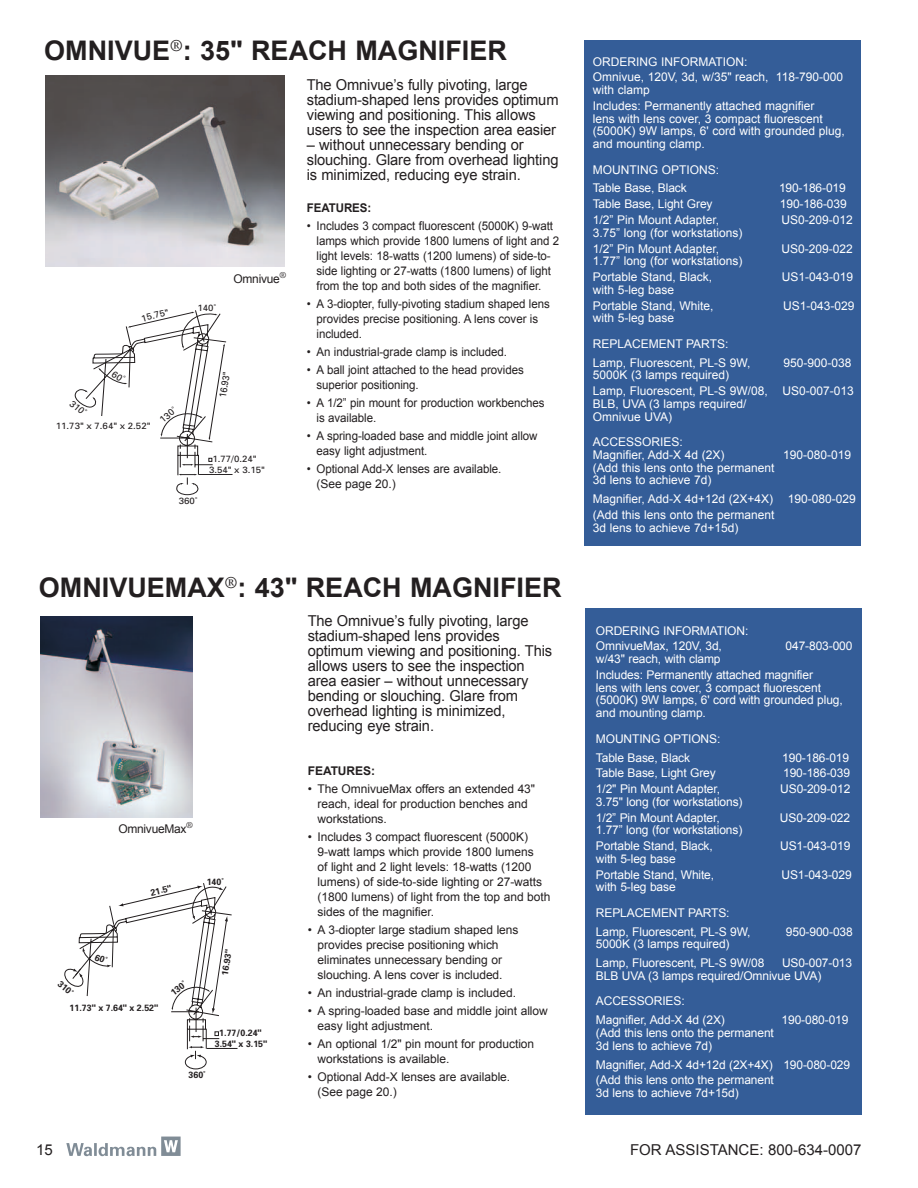
<style>
.page{position:relative;width:918px;height:1188px;background:#fff}
.page>*{position:absolute;margin:0;border:0;box-sizing:border-box;transform-origin:0 0}
.t1{font:700 27px "Arial";color:#231f20}
.t2{font:15px/15px "Arial";letter-spacing:-.01em;color:#231f20}
.t3{font:12px/15.8px "Arial";letter-spacing:-.01em;color:#fff}
.t4{font:12px/15px "Arial";letter-spacing:-.005em;color:#231f20}
.t5{font:12px/15px "Arial";letter-spacing:-.005em;color:#231f20;scale:.96 1}
.t6{font:12px "Arial";letter-spacing:-.025em;color:#231f20}
.t7{font:700 12px "Arial";letter-spacing:-.005em;color:#231f20;scale:.96 1}
.t8{font:700 12px "Arial";letter-spacing:-.005em;color:#231f20}
.t9{font:9.6px "Univers";color:#231f20;scale:.94 1}
.t10{font:9.3px "Univers";color:#231f20}
.t11{font:700 9.15px/10.8px "Univers";color:#231f20;text-align:center}
.t12{font:9px "Univers";color:#231f20;scale:1.07 1}
.t13{font:700 9px "Univers";color:#231f20}
.t14{font:9px "Univers";color:#231f20;scale:1.06 1}
.t15{font:700 8.85px "Univers";color:#231f20}
.s1{color:#fff}
</style>
<div class="page">
<img style="left:45px;top:76px;width:239px;height:191px">
<div style="left:585px;top:608px;width:277px;height:507px;background:#345d98"></div>
<div style="left:584px;top:40px;width:277px;height:506px;background:#345d98"></div>
<img style="left:40px;top:616px;width:152px;height:201px">
<svg style="left:66px;top:1137px;width:115px;height:19px"></svg>
<svg style="left:74px;top:310px;width:159px;height:185px"></svg>
<svg style="left:64px;top:883px;width:174px;height:186px"></svg>
<h1 class="t1" style="left:44px;top:35px;width:464px">OMNIVUE<sup>®</sup>: 35" REACH MAGNIFIER</h1>
<p class="t2" style="left:307px;top:77px;width:253px">The Omnivue’s fully pivoting, large stadium-shaped lens provides optimum viewing and positioning. This allows users to see the inspection area easier</p>
<p class="t2" style="left:307px;top:137px;width:253px">– without unnecessary bending or slouching. Glare from overhead lighting is minimized, reducing eye strain.</p>
<p class="t7" style="left:307px;top:201px;width:69px">FEATURES:</p>
<p class="t5" style="left:317px;top:218px;width:254px;text-indent:-10px">• Includes 3 compact fluorescent (5000K) 9-watt lamps which provide 1800 lumens of light and 2 light levels: 18-watts (1200 lumens) of side-to&shy;side lighting or 27-watts (1800 lumens) of light from the top and both sides of the magnifier.</p>
<p class="t5" style="left:317px;top:296px;width:245px;text-indent:-10px">• A 3-diopter, fully-pivoting stadium shaped lens provides precise positioning. A lens cover is included.</p>
<p class="t5" style="left:307px;top:344px;width:210px">• An industrial-grade clamp is included.</p>
<p class="t5" style="left:317px;top:362px;width:217px;text-indent:-10px">• A ball joint attached to the head provides superior positioning.</p>
<p class="t5" style="left:317px;top:395px;width:239px;text-indent:-10px">• A 1/2” pin mount for production workbenches is available.</p>
<p class="t5" style="left:317px;top:428px;width:232px;text-indent:-10px">• A spring-loaded base and middle joint allow easy light adjustment.</p>
<p class="t5" style="left:317px;top:461px;width:194px;text-indent:-10px">• Optional Add-X lenses are available. (See page 20.)</p>
<p class="t12" style="left:179px;top:497px;width:19px">360˚</p>
<p class="t6" style="left:234px;top:272px;width:54px">Omnivue<sup>®</sup></p>
<p class="t12" style="left:198px;top:304px;width:19px">140˚</p>
<p class="t14" style="left:141px;top:315px;width:28px;rotate:-13deg">15.75"</p>
<p class="t9" style="left:219px;top:397px;width:29px;rotate:-81deg">16.93"</p>
<p class="t10" style="left:73px;top:399px;width:20px;rotate:37deg">310˚</p>
<p class="t12" style="left:56px;top:423px;width:90px">11.73" x 7.64" x 2.52"</p>
<p class="t10" style="left:159px;top:417px;width:20px;rotate:-36deg">130˚</p>
<p class="t12" style="left:213px;top:455px;width:43px">1.77/0.24"</p>
<p class="t12" style="left:209px;top:466px;width:54px">3.54" x 3.15"</p>
<h1 class="t1" style="left:39px;top:573px;width:524px">OMNIVUEMAX<sup>®</sup>: 43" REACH MAGNIFIER</h1>
<p class="t2" style="left:308px;top:614px;width:246px">The Omnivue’s fully pivoting, large stadium-shaped lens provides optimum viewing and positioning. This allows users to see the inspection area easier – without unnecessary bending or slouching. Glare from overhead lighting is minimized, reducing eye strain.</p>
<p class="t8" style="left:308px;top:764px;width:69px">FEATURES:</p>
<p class="t4" style="left:318px;top:781px;width:219px;text-indent:-10px">• The OmnivueMax offers an extended 43" reach, ideal for production benches and workstations.</p>
<p class="t4" style="left:318px;top:829px;width:234px;text-indent:-10px">• Includes 3 compact fluorescent (5000K)<br>9-watt lamps which provide 1800 lumens<br>of light and 2 light levels: 18-watts (1200 lumens) of side-to-side lighting or 27-watts (1800 lumens) of light from the top and both sides of the magnifier.</p>
<p class="t4" style="left:318px;top:922px;width:202px;text-indent:-10px">• A 3-diopter large stadium shaped lens provides precise positioning which eliminates unnecessary bending or slouching. A lens cover is included.</p>
<p class="t4" style="left:308px;top:985px;width:210px">• An industrial-grade clamp is included.</p>
<p class="t4" style="left:318px;top:1003px;width:232px;text-indent:-10px">• A spring-loaded base and middle joint allow easy light adjustment.</p>
<p class="t4" style="left:318px;top:1036px;width:218px;text-indent:-10px">• An optional 1/2" pin mount for production workstations is available.</p>
<p class="t4" style="left:318px;top:1069px;width:194px;text-indent:-10px">• Optional Add-X lenses are available. (See page 20.)</p>
<p class="t6" style="left:119px;top:822px;width:83px">OmnivueMax<sup>®</sup><span class="s1">t)</span></p>
<p class="t11" style="left:207px;top:878px;width:19px">140˚</p>
<p class="t11" style="left:150px;top:888px;width:23px;rotate:-14deg">21.5"</p>
<p class="t15" style="left:221px;top:975px;width:29px;rotate:-81deg">16.93"</p>
<p class="t13" style="left:170px;top:991px;width:19px;rotate:-38deg">130˚</p>
<p class="t13" style="left:61px;top:980px;width:19px;rotate:41deg">310˚</p>
<p class="t11" style="left:70px;top:1003px;width:90px">11.73" x 7.64" x 2.52"</p>
<p class="t11" style="left:215px;top:1028px;width:54px">1.77/0.24"<br>3.54" x 3.15"</p>
<p class="t11" style="left:189px;top:1070px;width:19px">360˚</p>
<p class="t3" style="left:593px;top:54px;width:252px">ORDERING INFORMATION:<br>Omnivue, 120V, 3d, w/35" reach, 118-790-000</p>
<p class="t3" style="left:593px;top:82px;width:223px">with clamp<br>Includes: Permanently attached magnifier</p>
<p class="t3" style="left:593px;top:112px;width:254px;line-height:12.8px">lens with lens cover, 3 compact fluorescent (5000K) 9W lamps, 6' cord with grounded plug, and mounting clamp.</p>
<p class="t3" style="left:593px;top:160px;width:128px;line-height:18.8px">MOUNTING OPTIONS:<br>Table Base, Black</p>
<p class="t3" style="left:779px;top:180px;width:68px">190-186-019</p>
<p class="t3" style="left:593px;top:196px;width:121px">Table Base, Light Grey</p>
<p class="t3" style="left:780px;top:196px;width:68px">190-186-039</p>
<p class="t3" style="left:593px;top:212px;width:128px">1/2” Pin Mount Adapter,</p>
<p class="t3" style="left:782px;top:212px;width:73px">US0-209-012</p>
<p class="t3" style="left:593px;top:225px;width:151px">3.75” long (for workstations)<br>1/2” Pin Mount Adapter,</p>
<p class="t3" style="left:782px;top:240px;width:73px">US0-209-022</p>
<p class="t3" style="left:593px;top:253px;width:151px">1.77” long (for workstations)<br>Portable Stand, Black,</p>
<p class="t3" style="left:782px;top:269px;width:73px">US1-043-019</p>
<p class="t3" style="left:593px;top:282px;width:122px">with 5-leg base<br>Portable Stand, White,</p>
<p class="t3" style="left:783px;top:298px;width:73px">US1-043-029</p>
<p class="t3" style="left:593px;top:305px;width:137px;line-height:25.5px">with 5-leg base<br>REPLACEMENT PARTS:</p>
<p class="t3" style="left:593px;top:355px;width:159px">Lamp, Fluorescent, PL-S 9W,</p>
<p class="t3" style="left:783px;top:355px;width:70px">950-900-038</p>
<p class="t3" style="left:593px;top:367px;width:263px">5000K (3 lamps required)<br>Lamp, Fluorescent, PL-S 9W/08, US0-007-013</p>
<p class="t3" style="left:593px;top:397px;width:155px;line-height:12.8px">BLB, UVA (3 lamps required/<br>Omnivue UVA)</p>
<p class="t3" style="left:593px;top:436px;width:133px;line-height:12.8px">ACCESSORIES:<br>Magnifier, Add-X 4d (2X)</p>
<p class="t3" style="left:783px;top:447px;width:70px">190-080-019</p>
<p class="t3" style="left:593px;top:461px;width:183px;line-height:12.8px">(Add this lens onto the permanent<br>3d lens to achieve 7d)</p>
<p class="t3" style="left:593px;top:491px;width:265px">Magnifier, Add-X 4d+12d (2X+4X) 190-080-029 (Add this lens onto the permanent</p>
<p class="t3" style="left:593px;top:520px;width:147px">3d lens to achieve 7d+15d)</p>
<p class="t3" style="left:596px;top:623px;width:154px">ORDERING INFORMATION:<br>OmnivueMax, 120V, 3d,</p>
<p class="t3" style="left:786px;top:638px;width:68px">047-803-000</p>
<p class="t3" style="left:596px;top:651px;width:219px">w/43" reach, with clamp<br>Includes: Permanently attached magnifier</p>
<p class="t3" style="left:596px;top:681px;width:248px;line-height:12.8px">lens with lens cover, 3 compact fluorescent (5000K) 9W lamps, 6' cord with grounded plug, and mounting clamp.</p>
<p class="t3" style="left:596px;top:729px;width:126px;line-height:18.8px">MOUNTING OPTIONS:<br>Table Base, Black</p>
<p class="t3" style="left:782px;top:749px;width:68px">190-186-019</p>
<p class="t3" style="left:596px;top:765px;width:121px">Table Base, Light Grey</p>
<p class="t3" style="left:783px;top:765px;width:68px">190-186-039</p>
<p class="t3" style="left:596px;top:781px;width:126px">1/2" Pin Mount Adapter,</p>
<p class="t3" style="left:780px;top:781px;width:72px">US0-209-012</p>
<p class="t3" style="left:596px;top:794px;width:148px">3.75" long (for workstations)<br>1/2” Pin Mount Adapter,</p>
<p class="t3" style="left:780px;top:810px;width:72px">US0-209-022</p>
<p class="t3" style="left:596px;top:822px;width:148px">1.77” long (for workstations)<br>Portable Stand, Black,</p>
<p class="t3" style="left:780px;top:838px;width:72px">US1-043-019</p>
<p class="t3" style="left:596px;top:851px;width:120px">with 5-leg base<br>Portable Stand, White,</p>
<p class="t3" style="left:782px;top:867px;width:72px">US1-043-029</p>
<p class="t3" style="left:596px;top:874px;width:135px;line-height:25.5px">with 5-leg base<br>REPLACEMENT PARTS:</p>
<p class="t3" style="left:596px;top:924px;width:156px">Lamp, Fluorescent, PL-S 9W,</p>
<p class="t3" style="left:786px;top:924px;width:68px">950-900-038</p>
<p class="t3" style="left:596px;top:935px;width:170px;line-height:18.8px">5000K (3 lamps required)<br>Lamp, Fluorescent, PL-S 9W/08</p>
<p class="t3" style="left:596px;top:957px;width:258px;line-height:12.8px;text-indent:186px">US0-007-013<br>BLB UVA (3 lamps required/Omnivue UVA)</p>
<p class="t3" style="left:596px;top:992px;width:130px;line-height:18.8px">ACCESSORIES:<br>Magnifier, Add-X 4d (2X)</p>
<p class="t3" style="left:782px;top:1012px;width:68px">190-080-019</p>
<p class="t3" style="left:596px;top:1027px;width:179px;line-height:12.8px">(Add this lens onto the permanent<br>3d lens to achieve 7d)</p>
<p class="t3" style="left:596px;top:1057px;width:256px">Magnifier, Add-X 4d+12d (2X+4X) 190-080-029 (Add this lens onto the permanent</p>
<p class="t3" style="left:596px;top:1085px;width:144px">3d lens to achieve 7d+15d)</p>
<p class="t2" style="left:36px;top:1142px;width:18px">15</p>
<p class="t2" style="left:630px;top:1142px;width:233px">FOR ASSISTANCE: 800-634-0007</p>
</div>
